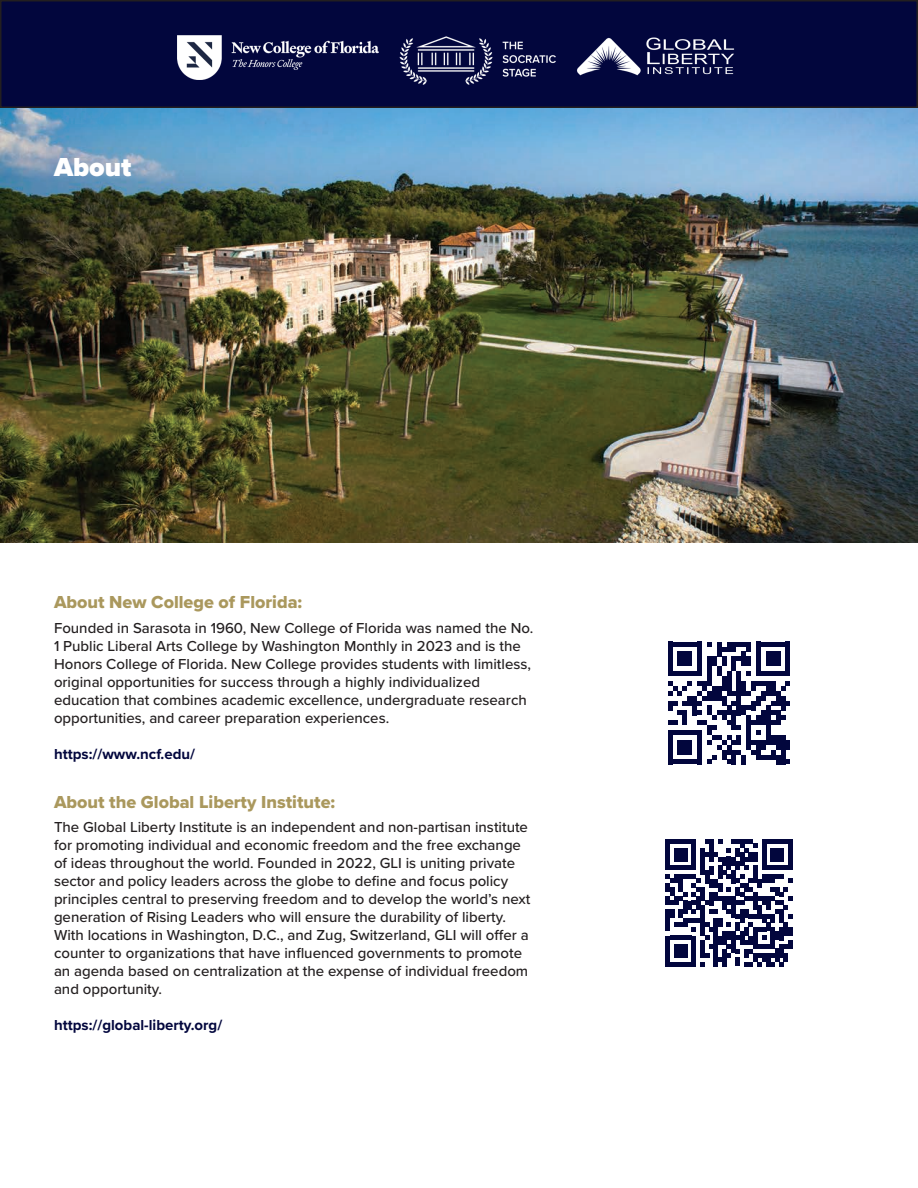
<style>
.page{position:relative;width:918px;height:1188px;background:#fff}
.page>*{position:absolute;margin:0;border:0;box-sizing:border-box;transform-origin:0 0}
.t1{font:900 27px "Proxima Nova";color:#fff}
.t2{font:18px "Proxima Nova Extrabld";color:#aa985d}
.t3{font:500 15px/18px "Proxima Nova";color:#231f20}
.t4{font:700 15px "Proxima Nova";color:#02063d}
</style>
<div class="page">
<img style="left:0;top:108px;width:918px;height:434px">
<svg style="left:668px;top:642px;width:122px;height:122px"></svg>
<svg style="left:666px;top:839px;width:126px;height:127px"></svg>
<div style="left:1px;top:1px;width:916px;height:106px;background:#02063d"></div>
<div style="left:0;top:0;width:918px;height:108px;border:2px solid #231f20"></div>
<img style="left:177px;top:35px;width:201px;height:45px">
<img style="left:577px;top:37px;width:158px;height:39px">
<img style="left:399px;top:36px;width:157px;height:49px">
<h1 class="t1" style="left:54px;top:147px;width:79px">About</h1>
<p class="t2" style="left:54px;top:589px;width:250px">About New College of Florida:</p>
<p class="t3" style="left:54px;top:618px;width:481px">Founded in Sarasota in 1960, New College of Florida was named the No.<br>1 Public Liberal Arts College by Washington Monthly in 2023 and is the Honors College of Florida. New College provides students with limitless, original opportunities for success through a highly individualized education that combines academic excellence, undergraduate research opportunities, and career preparation experiences.</p>
<p class="t4" style="left:54px;top:743px;width:143px">https://www.ncf.edu/</p>
<p class="t2" style="left:54px;top:788px;width:283px">About the Global Liberty Institute:</p>
<p class="t3" style="left:54px;top:818px;width:478px">The Global Liberty Institute is an independent and non-partisan institute for promoting individual and economic freedom and the free exchange of ideas throughout the world. Founded in 2022, GLI is uniting private sector and policy leaders across the globe to define and focus policy principles central to preserving freedom and to develop the world’s next generation of Rising Leaders who will ensure the durability of liberty.<br>With locations in Washington, D.C., and Zug, Switzerland, GLI will offer a counter to organizations that have influenced governments to promote an agenda based on centralization at the expense of individual freedom and opportunity.</p>
<p class="t4" style="left:54px;top:1014px;width:170px">https://global-liberty.org/</p>
</div>
